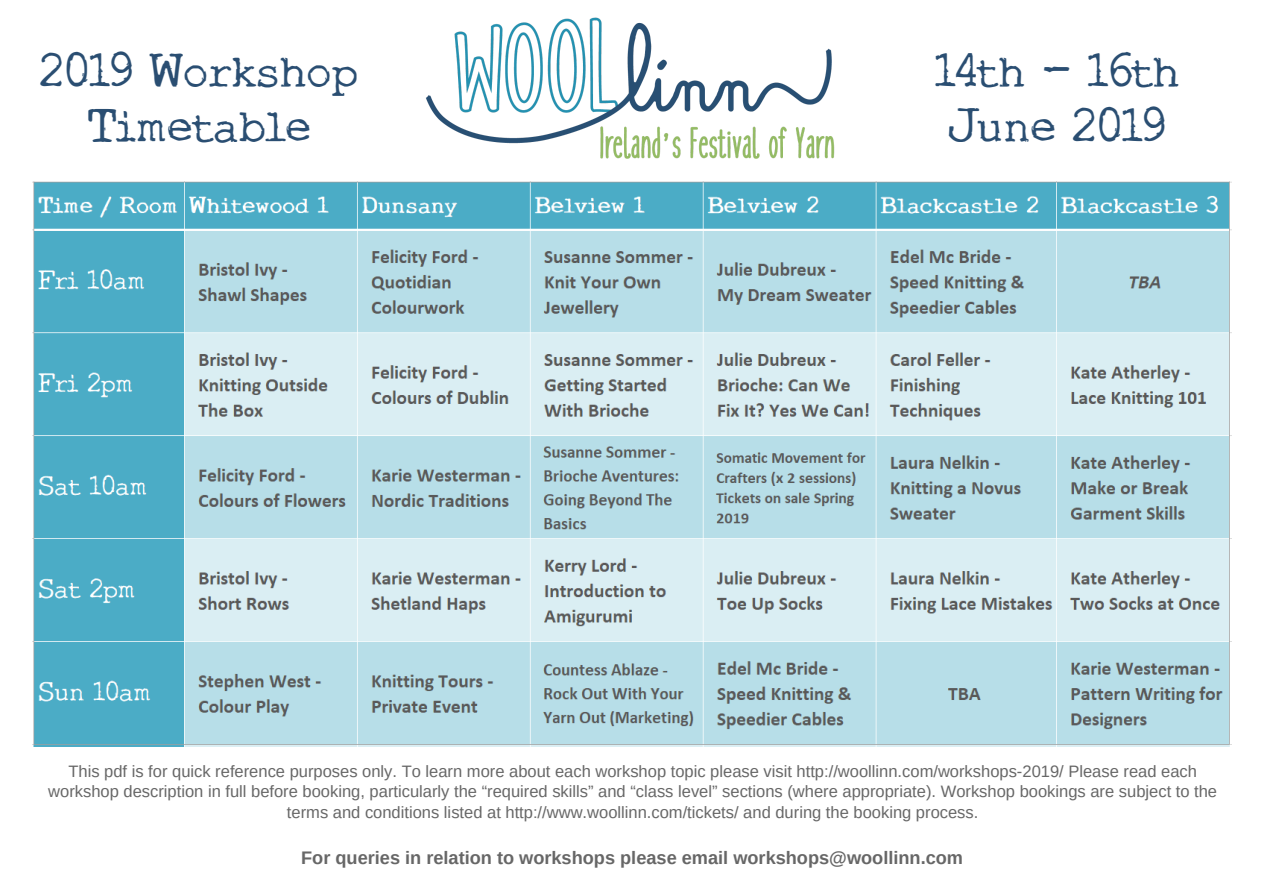
<style>
.page{position:relative;width:1263px;height:893px;background:#fff}
.page>*{position:absolute;margin:0;border:0;box-sizing:border-box;transform-origin:0 0}
.t1{font:39.75px/55.1px "Typo";color:#2a4e72;text-align:center}
.t2{font:700 18.15px "Arimo";color:#676767}
.t3{font:16.5px/20.2px "Arimo";color:#676767;text-align:center}
</style>
<div class="page">
<img style="left:426px;top:17px;width:409px;height:142px">
<img style="left:33px;top:181px;width:1199px;height:566px">
<h1 class="t1" style="left:39px;top:46px;width:321px">2019 Workshop<br>Timetable</h1>
<h1 class="t1" style="left:935px;top:46px;width:247px">14th - 16th<br>June 2019</h1>
<p class="t3" style="left:48px;top:761px;width:1170px">This pdf is for quick reference purposes only. To learn more about each workshop topic please visit http://woollinn.com/workshops-2019/ Please read each workshop description in full before booking, particularly the “required skills” and “class level” sections (where appropriate). Workshop bookings are subject to the terms and conditions listed at http://www.woollinn.com/tickets/ and during the booking process.</p>
<p class="t2" style="left:301px;top:847px;width:663px">For queries in relation to workshops please email workshops@woollinn.com</p>
</div>
